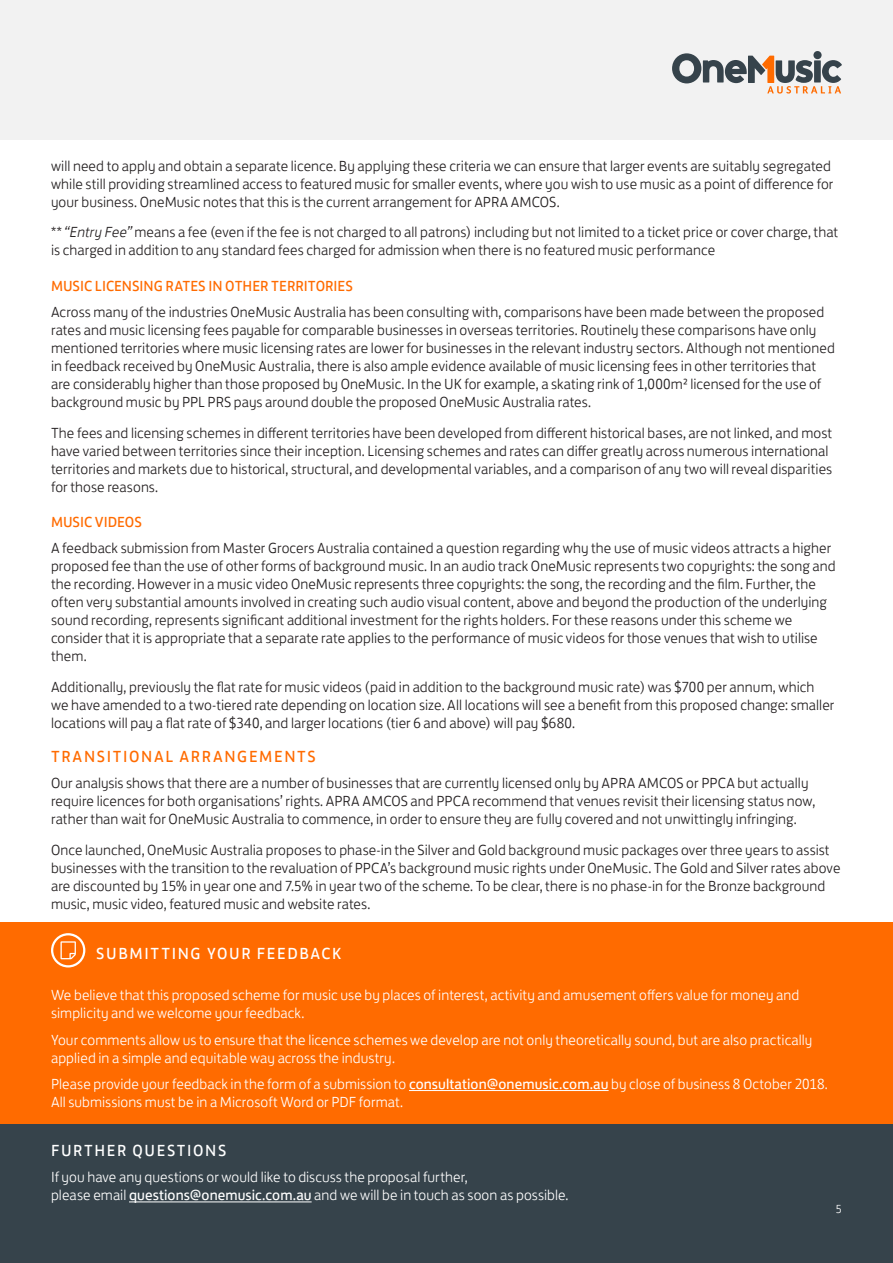
<style>
.page{position:relative;width:893px;height:1263px;background:#fff}
.page>*{position:absolute;margin:0;border:0;box-sizing:border-box;transform-origin:0 0}
.t1{font:16.5px "FS Jack";letter-spacing:.1em;color:#fff}
.Heading{font:16.5px "FS Jack";letter-spacing:.1em;color:#ff6b00}
.Body_Copy{font:300 15px/18px "FS Jack";letter-spacing:.005em;color:#231f20}
.t2{font:300 15px/18px "FS Jack";letter-spacing:.005em;color:#fff}
.Sub_Heading{font:15px "FS Jack";color:#ff6b00}
.t3{font:300 12px "FS Jack";color:#fff}
.s1{font-style:italic}
.s2{font-weight:400}
</style>
<div class="page">
<div style="left:0;top:0;width:893px;height:139px;background:#f2f2f2"></div>
<svg style="left:813px;top:51px;width:9px;height:8px"></svg>
<svg style="left:672px;top:53px;width:170px;height:41px"></svg>
<div style="left:0;top:1109px;width:893px;height:154px;background:#36434b"></div>
<hr style="left:129px;top:1201px;width:183px;height:1px;background:#fff">
<div style="left:0;top:922px;width:893px;height:202px;background:#ff6b00"></div>
<hr style="left:409px;top:1090px;width:200px;height:1px;background:#fff">
<div style="left:51px;top:933px;width:34px;height:34px;border:2px solid #fff;border-radius:50%"></div>
<svg style="left:60px;top:941px;width:16px;height:18px"></svg>
<p class="Body_Copy" style="left:51px;top:155px;width:784px">will need to apply and obtain a separate licence. By applying these criteria we can ensure that larger events are suitably segregated while still providing streamlined access to featured music for smaller events, where you wish to use music as a point of difference for your business. OneMusic notes that this is the current arrangement for APRA AMCOS.</p>
<p class="Body_Copy" style="left:51px;top:222px;width:789px">** <span class="s1">“Entry Fee”</span> means a fee (even if the fee is not charged to all patrons) including but not limited to a ticket price or cover charge, that is charged in addition to any standard fees charged for admission when there is no featured music performance</p>
<p class="Sub_Heading" style="left:51px;top:273px;width:303px">MUSIC LICENSING RATES IN OTHER TERRITORIES</p>
<p class="Body_Copy" style="left:51px;top:301px;width:785px">Across many of the industries OneMusic Australia has been consulting with, comparisons have been made between the proposed rates and music licensing fees payable for comparable businesses in overseas territories. Routinely these comparisons have only mentioned territories where music licensing rates are lower for businesses in the relevant industry sectors. Although not mentioned in feedback received by OneMusic Australia, there is also ample evidence available of music licensing fees in other territories that are considerably higher than those proposed by OneMusic. In the UK for example, a skating rink of 1,000m2 licensed for the use of background music by PPL PRS pays around double the proposed OneMusic Australia rates.</p>
<p class="Body_Copy" style="left:51px;top:422px;width:783px">The fees and licensing schemes in different territories have been developed from different historical bases, are not linked, and most have varied between territories since their inception. Licensing schemes and rates can differ greatly across numerous international territories and markets due to historical, structural, and developmental variables, and a comparison of any two will reveal disparities for those reasons.</p>
<p class="Sub_Heading" style="left:51px;top:510px;width:92px">MUSIC VIDEOS</p>
<p class="Body_Copy" style="left:51px;top:538px;width:786px">A feedback submission from Master Grocers Australia contained a question regarding why the use of music videos attracts a higher proposed fee than the use of other forms of background music. In an audio track OneMusic represents two copyrights: the song and the recording. However in a music video OneMusic represents three copyrights: the song, the recording and the film. Further, the often very substantial amounts involved in creating such audio visual content, above and beyond the production of the underlying sound recording, represents significant additional investment for the rights holders. For these reasons under this scheme we consider that it is appropriate that a separate rate applies to the performance of music videos for those venues that wish to utilise them.</p>
<p class="Body_Copy" style="left:51px;top:676px;width:785px">Additionally, previously the flat rate for music videos (paid in addition to the background music rate) was $700 per annum, which we have amended to a two-tiered rate depending on location size. All locations will see a benefit from this proposed change: smaller locations will pay a flat rate of $340, and larger locations (tier 6 and above) will pay $680.</p>
<p class="Heading" style="left:51px;top:743px;width:266px">TRANSITIONAL ARRANGEMENTS</p>
<p class="Body_Copy" style="left:51px;top:772px;width:766px">Our analysis shows that there are a number of businesses that are currently licensed only by APRA AMCOS or PPCA but actually require licences for both organisations’ rights. APRA AMCOS and PPCA recommend that venues revisit their licensing status now, rather than wait for OneMusic Australia to commence, in order to ensure they are fully covered and not unwittingly infringing.</p>
<p class="Body_Copy" style="left:51px;top:839px;width:791px">Once launched, OneMusic Australia proposes to phase-in the Silver and Gold background music packages over three years to assist businesses with the transition to the revaluation of PPCA’s background music rights under OneMusic. The Gold and Silver rates above are discounted by 15% in year one and 7.5% in year two of the scheme. To be clear, there is no phase-in for the Bronze background music, music video, featured music and website rates.</p>
<p class="t1" style="left:96px;top:940px;width:246px">SUBMITTING YOUR FEEDBACK</p>
<p class="t2" style="left:51px;top:984px;width:750px">We believe that this proposed scheme for music use by places of interest, activity and amusement offers value for money and simplicity and we welcome your feedback.</p>
<p class="t2" style="left:51px;top:1029px;width:763px">Your comments allow us to ensure that the licence schemes we develop are not only theoretically sound, but are also practically applied in a simple and equitable way across the industry.</p>
<p class="t2" style="left:51px;top:1073px;width:778px">Please provide your feedback in the form of a submission to <span class="s2">consultation@onemusic.com.au</span> by close of business 8 October 2018.<br>All submissions must be in a Microsoft Word or PDF format.</p>
<p class="t1" style="left:51px;top:1137px;width:177px">FURTHER QUESTIONS</p>
<p class="t2" style="left:51px;top:1167px;width:519px">If you have any questions or would like to discuss the proposal further,<br>please email <span class="s2">questions@onemusic.com.au</span> and we will be in touch as soon as possible.</p>
<p class="t3" style="left:836px;top:1200px;width:8px">5</p>
</div>
